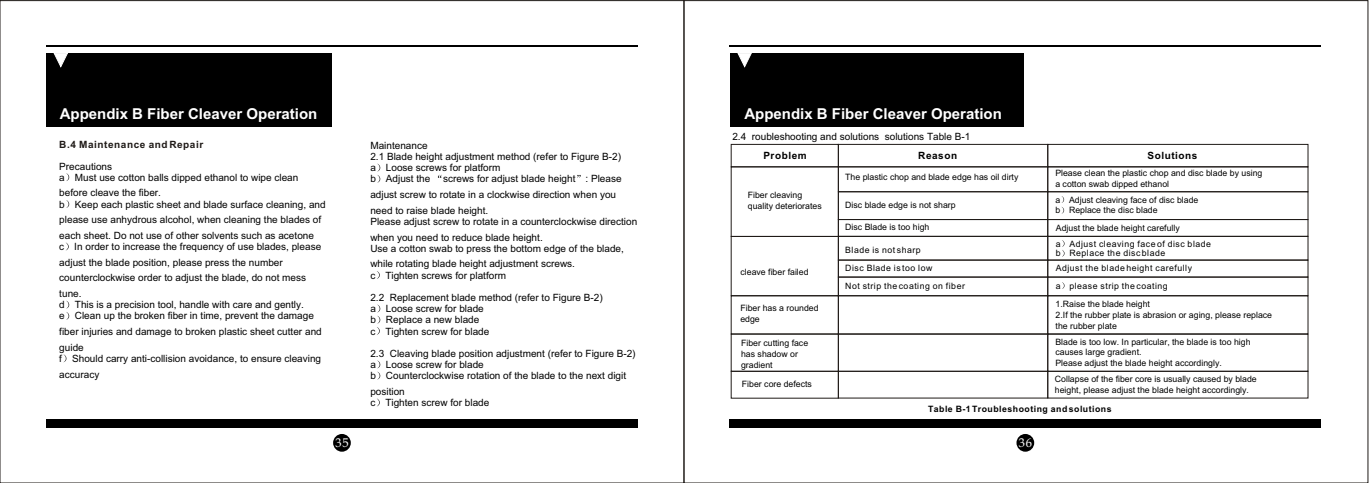
<style>
.page{position:relative;width:1369px;height:483px;background:#fff}
.page>*{position:absolute;margin:0;border:0;box-sizing:border-box;transform-origin:0 0}
.t1{font:700 15px "Arial";color:#fff}
.t2{font:12.5px "Book Antiqua";color:#fff}
.t3{font:10px/11.1px "Arial";color:#000}
.t4{font:700 10px "Arial";letter-spacing:.055em;color:#1f1a17}
.t5{font:700 10px "Arial";letter-spacing:.055em;color:#000}
.t6{font:8.75px/10.8px "Arial";color:#000}
.t7{font:8.75px/9.8px "Arial";letter-spacing:.055em;color:#000}
.t8{font:700 8.75px "Arial";letter-spacing:.055em;color:#000}
</style>
<div class="page">
<hr style="left:46px;top:45px;width:592px;height:2px;background:#000">
<div style="left:46px;top:53px;width:286px;height:74px;background:#000"></div>
<svg style="left:54px;top:53px;width:14px;height:14px"></svg>
<div style="left:46px;top:419px;width:592px;height:9px;background:#000"></div>
<div style="left:333px;top:434px;width:18px;height:17px;background:#000;border-radius:50%"></div>
<div style="left:729px;top:419px;width:592px;height:9px;background:#000"></div>
<div style="left:1016px;top:434px;width:18px;height:17px;background:#000;border-radius:50%"></div>
<hr style="left:729px;top:45px;width:592px;height:2px;background:#000">
<div style="left:730px;top:53px;width:293px;height:74px;background:#000"></div>
<svg style="left:738px;top:53px;width:14px;height:14px"></svg>
<svg style="left:66px;top:173px;width:3px;height:8px"></svg>
<svg style="left:66px;top:200px;width:3px;height:8px"></svg>
<svg style="left:66px;top:242px;width:3px;height:8px"></svg>
<svg style="left:66px;top:300px;width:3px;height:19px"></svg>
<svg style="left:377px;top:163px;width:3px;height:20px"></svg>
<svg style="left:438px;top:175px;width:4px;height:3px"></svg>
<svg style="left:377px;top:304px;width:3px;height:31px"></svg>
<svg style="left:377px;top:360px;width:3px;height:19px"></svg>
<svg style="left:377px;top:398px;width:3px;height:8px"></svg>
<div style="left:731px;top:144px;width:107px;height:23px;border:1px solid #1f1a17"></div>
<div style="left:838px;top:144px;width:210px;height:23px;border:1px solid #1f1a17"></div>
<div style="left:1047px;top:144px;width:261px;height:23px;border:1px solid #1f1a17"></div>
<div style="left:838px;top:191px;width:210px;height:28px;border:1px solid #1f1a17"></div>
<div style="left:1047px;top:191px;width:261px;height:28px;border:1px solid #1f1a17"></div>
<svg style="left:1061px;top:196px;width:3px;height:18px"></svg>
<div style="left:838px;top:219px;width:210px;height:17px;border:1px solid #1f1a17"></div>
<div style="left:1047px;top:219px;width:261px;height:17px;border:1px solid #1f1a17"></div>
<div style="left:731px;top:236px;width:107px;height:59px;border:1px solid #1f1a17"></div>
<div style="left:838px;top:277px;width:210px;height:18px;border:1px solid #1f1a17"></div>
<div style="left:1047px;top:277px;width:261px;height:18px;border:1px solid #1f1a17"></div>
<div style="left:838px;top:260px;width:210px;height:17px;border:1px solid #1f1a17"></div>
<div style="left:1047px;top:260px;width:261px;height:17px;border:1px solid #1f1a17"></div>
<div style="left:838px;top:236px;width:210px;height:24px;border:1px solid #1f1a17"></div>
<div style="left:1047px;top:236px;width:261px;height:24px;border:1px solid #1f1a17"></div>
<svg style="left:1062px;top:240px;width:2px;height:17px"></svg>
<div style="left:731px;top:295px;width:107px;height:39px;border:1px solid #1f1a17"></div>
<div style="left:838px;top:295px;width:210px;height:39px;border:1px solid #1f1a17"></div>
<div style="left:1047px;top:295px;width:261px;height:39px;border:1px solid #1f1a17"></div>
<div style="left:731px;top:334px;width:107px;height:37px;border:1px solid #1f1a17"></div>
<div style="left:838px;top:334px;width:210px;height:37px;border:1px solid #1f1a17"></div>
<div style="left:1047px;top:334px;width:261px;height:37px;border:1px solid #1f1a17"></div>
<div style="left:731px;top:371px;width:107px;height:27px;border:1px solid #1f1a17"></div>
<div style="left:838px;top:371px;width:210px;height:27px;border:1px solid #1f1a17"></div>
<div style="left:1047px;top:371px;width:261px;height:27px;border:1px solid #1f1a17"></div>
<h1 class="t1" style="left:60px;top:108px;width:259px">Appendix B Fiber Cleaver Operation</h1>
<h1 class="t1" style="left:744px;top:108px;width:259px">Appendix B Fiber Cleaver Operation</h1>
<p class="t4" style="left:59px;top:140px;width:145px">B.4 Maintenance and Repair</p>
<p class="t3" style="left:59px;top:161px;width:241px">Precautions<br>a Must use cotton balls dipped ethanol to wipe clean</p>
<p class="t3" style="left:59px;top:188px;width:268px">before cleave the fiber.<br>b Keep each plastic sheet and blade surface cleaning, and</p>
<p class="t3" style="left:59px;top:213px;width:263px;line-height:15.6px">please use anhydrous alcohol, when cleaning the blades of each sheet. Do not use of other solvents such as acetone</p>
<p class="t3" style="left:59px;top:240px;width:263px;line-height:15.6px">c In order to increase the frequency of use blades, please adjust the blade position, please press the number counterclockwise order to adjust the blade, do not mess tune.</p>
<p class="t3" style="left:59px;top:300px;width:256px">d This is a precision tool, handle with care and gently.<br>e Clean up the broken fiber in time, prevent the damage</p>
<p class="t3" style="left:59px;top:324px;width:264px;line-height:15.6px">fiber injuries and damage to broken plastic sheet cutter and guide</p>
<p class="t3" style="left:59px;top:351px;width:263px;line-height:15.6px">f Should carry anti-collision avoidance, to ensure cleaving accuracy</p>
<p class="t3" style="left:732px;top:132px;width:239px">2.4 roubleshooting and solutions solutions Table B-1</p>
<p class="t5" style="left:763px;top:152px;width:45px">Problem</p>
<p class="t5" style="left:918px;top:152px;width:40px">Reason</p>
<p class="t5" style="left:1147px;top:152px;width:52px">Solutions</p>
<p class="t6" style="left:845px;top:173px;width:175px">The plastic chop and blade edge has oil dirty</p>
<p class="t6" style="left:1055px;top:168px;width:209px">Please clean the plastic chop and disc blade by using a cotton swab dipped ethanol</p>
<p class="t6" style="left:845px;top:200px;width:112px">Disc blade edge is not sharp</p>
<p class="t6" style="left:1055px;top:195px;width:144px">a Adjust cleaving face of disc blade b Replace the disc blade</p>
<p class="t6" style="left:845px;top:222px;width:86px">Disc Blade is too high</p>
<p class="t6" style="left:1056px;top:223px;width:125px">Adjust the blade height carefully</p>
<p class="t3" style="left:370px;top:141px;width:252px">Maintenance<br>2.1 Blade height adjustment method (refer to Figure B-2) a Loose screws for platform<br>b Adjust the</p>
<p class="t3" style="left:370px;top:172px;width:253px;line-height:15.6px;text-indent:73px">screws for adjust blade height : Please adjust screw to rotate in a clockwise direction when you need to raise blade height.</p>
<p class="t3" style="left:370px;top:214px;width:268px;line-height:15.6px">Please adjust screw to rotate in a counterclockwise direction when you need to reduce blade height.</p>
<p class="t3" style="left:370px;top:241px;width:255px;line-height:15.6px">Use a cotton swab to press the bottom edge of the blade, while rotating blade height adjustment screws.</p>
<p class="t3" style="left:370px;top:270px;width:137px">c Tighten screws for platform</p>
<p class="t3" style="left:370px;top:293px;width:234px">2.2 Replacement blade method (refer to Figure B-2) a Loose screw for blade<br>b Replace a new blade<br>c Tighten screw for blade</p>
<p class="t3" style="left:370px;top:348px;width:267px">2.3 Cleaving blade position adjustment (refer to Figure B-2) a Loose screw for blade<br>b Counterclockwise rotation of the blade to the next digit</p>
<p class="t3" style="left:370px;top:386px;width:120px">position<br>c Tighten screw for blade</p>
<p class="t6" style="left:748px;top:191px;width:75px">Fiber cleaving quality deteriorates</p>
<p class="t7" style="left:845px;top:246px;width:77px">Blade is not sharp</p>
<p class="t7" style="left:1056px;top:239px;width:157px">a Adjust cleaving face of disc blade b Replace the disc blade</p>
<p class="t7" style="left:845px;top:264px;width:89px">Disc Blade is too low</p>
<p class="t7" style="left:1056px;top:264px;width:138px">Adjust the blade height carefully</p>
<p class="t7" style="left:845px;top:281px;width:121px">Not strip the coating on fiber</p>
<p class="t7" style="left:1056px;top:281px;width:113px">a please strip the coating</p>
<p class="t6" style="left:740px;top:267px;width:70px">cleave fiber failed</p>
<p class="t6" style="left:740px;top:303px;width:80px">Fiber has a rounded edge</p>
<p class="t6" style="left:1055px;top:299px;width:218px">1.Raise the blade height<br>2.If the rubber plate is abrasion or aging, please replace the rubber plate</p>
<p class="t6" style="left:741px;top:338px;width:69px">Fiber cutting face has shadow or gradient</p>
<p class="t6" style="left:1055px;top:337px;width:197px">Blade is too low. In particular, the blade is too high causes large gradient.<br>Please adjust the blade height accordingly.</p>
<p class="t6" style="left:742px;top:379px;width:72px">Fiber core defects</p>
<p class="t6" style="left:1055px;top:374px;width:203px">Collapse of the fiber core is usually caused by blade height, please adjust the blade height accordingly.</p>
<p class="t8" style="left:928px;top:405px;width:185px">Table B-1 Troubleshooting and solutions</p>
<p class="t2" style="left:336px;top:438px;width:15px">35</p>
<p class="t2" style="left:1019px;top:438px;width:15px">36</p>
</div>
